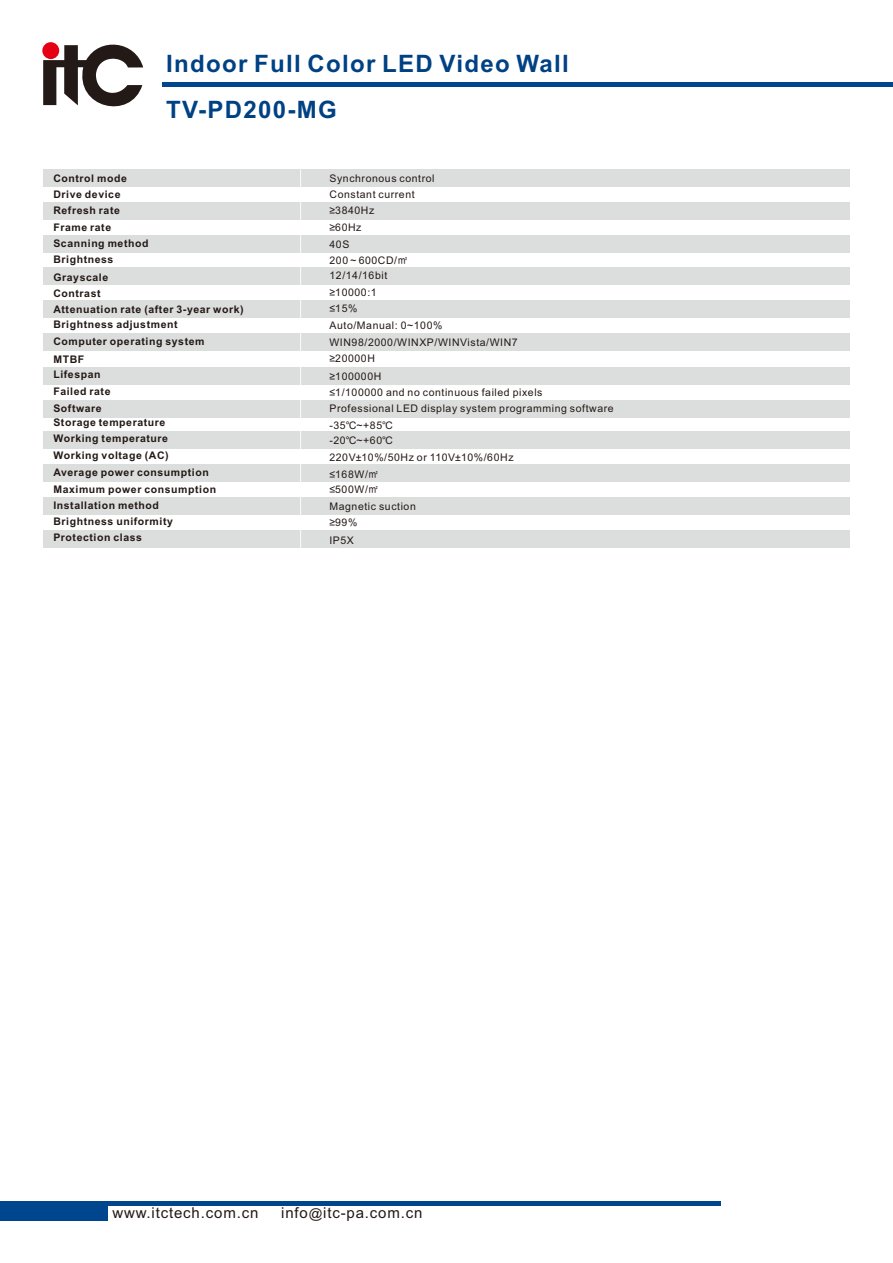
<style>
.page{position:relative;width:893px;height:1263px;background:#fff}
.page>*{position:absolute;margin:0;border:0;box-sizing:border-box;transform-origin:0 0}
.t1{font:700 24px/46.3px "Arial";letter-spacing:.055em;color:#004184}
.t2{font:15px "Arial";letter-spacing:.055em;color:#231916}
.t3{font:700 10.5px/16.2px "Arial";letter-spacing:.055em;color:#231916}
.t4{font:10.5px/16.2px "Arial";letter-spacing:.055em;color:#231916}
.s1{font-family:"Arial Unicode MS"}
.s2{font-size:13.5px}
</style>
<div class="page">
<hr style="left:0;top:1202px;width:720px;height:4px;background:#00468e">
<div style="left:0;top:1202px;width:108px;height:18px;background:#00468e"></div>
<hr style="left:163px;top:82px;width:730px;height:4px;background:#00468e">
<svg style="left:43px;top:42px;width:100px;height:65px"></svg>
<div style="left:44px;top:202px;width:806px;height:18px;background:#dcdddd"></div>
<div style="left:44px;top:170px;width:806px;height:17px;background:#dcdddd"></div>
<div style="left:44px;top:236px;width:806px;height:17px;background:#dcdddd"></div>
<div style="left:44px;top:300px;width:806px;height:18px;background:#dcdddd"></div>
<div style="left:44px;top:267px;width:806px;height:18px;background:#dcdddd"></div>
<div style="left:44px;top:333px;width:806px;height:18px;background:#dcdddd"></div>
<div style="left:44px;top:367px;width:806px;height:17px;background:#dcdddd"></div>
<div style="left:44px;top:400px;width:806px;height:18px;background:#dcdddd"></div>
<div style="left:44px;top:464px;width:806px;height:18px;background:#dcdddd"></div>
<div style="left:44px;top:431px;width:806px;height:18px;background:#dcdddd"></div>
<div style="left:44px;top:497px;width:806px;height:18px;background:#dcdddd"></div>
<div style="left:44px;top:530px;width:806px;height:18px;background:#dcdddd"></div>
<hr style="left:300px;top:170px;width:1px;height:389px;background:#fff">
<h1 class="t1" style="left:166px;top:43px;width:404px">Indoor Full Color LED Video Wall<br>TV-PD200-MG</h1>
<p class="t3" style="left:53px;top:171px;width:97px">Control mode<br>Drive device<br>Refresh rate<br>Frame rate<br>Scanning method<br>Brightness</p>
<p class="t3" style="left:53px;top:270px;width:192px">Grayscale<br>Contrast<br>Attenuation rate (after 3-year work)</p>
<p class="t3" style="left:53px;top:316px;width:153px;line-height:17.7px">Brightness adjustment<br>Computer operating system<br>MTBF</p>
<p class="t3" style="left:53px;top:366px;width:59px;line-height:17.7px">Lifespan<br>Failed rate</p>
<p class="t3" style="left:53px;top:401px;width:114px;line-height:14.7px">Software<br>Storage temperature</p>
<p class="t3" style="left:53px;top:432px;width:117px">Working temperature<br>Working voltage (AC)</p>
<p class="t3" style="left:53px;top:465px;width:164px">Average power consumption<br>Maximum power consumption<br>Installation method<br>Brightness uniformity<br>Protection class</p>
<p class="t4" style="left:329px;top:171px;width:107px">Synchronous control<br>Constant current ≥3840Hz<br>≥60Hz</p>
<p class="t4" style="left:329px;top:238px;width:80px">40S<br>200<span class="s1">～</span>600CD/<span class="s1">㎡<br></span>12/14/16bit ≥10000:1<br>≤15%</p>
<p class="t4" style="left:329px;top:319px;width:190px">Auto/Manual: 0~100%<br>WIN98/2000/WINXP/WINVista/WIN7 ≥20000H</p>
<p class="t4" style="left:329px;top:369px;width:286px">≥100000H<br>≤1/100000 and no continuous failed pixels<br>Professional LED display system programming software -35<span class="s1">℃</span>~+85<span class="s1">℃</span></p>
<p class="t4" style="left:329px;top:433px;width:186px;line-height:17.1px">-20<span class="s1">℃</span>~+60<span class="s1">℃<br></span>220V±10%/50Hz or 110V±10%/60Hz ≤168W/<span class="s1">㎡</span></p>
<p class="t4" style="left:329px;top:482px;width:88px;line-height:16.6px">≤500W/<span class="s1">㎡<br></span>Magnetic suction ≥99%</p>
<p class="t4" style="left:329px;top:533px;width:26px">IP5X</p>
<h2 class="t2" style="left:112px;top:1207px;width:147px">www.itctech.com.cn</h2>
<h2 class="t2" style="left:281px;top:1207px;width:143px">info<span class="s2">@</span>itc-pa.com.cn</h2>
</div>
